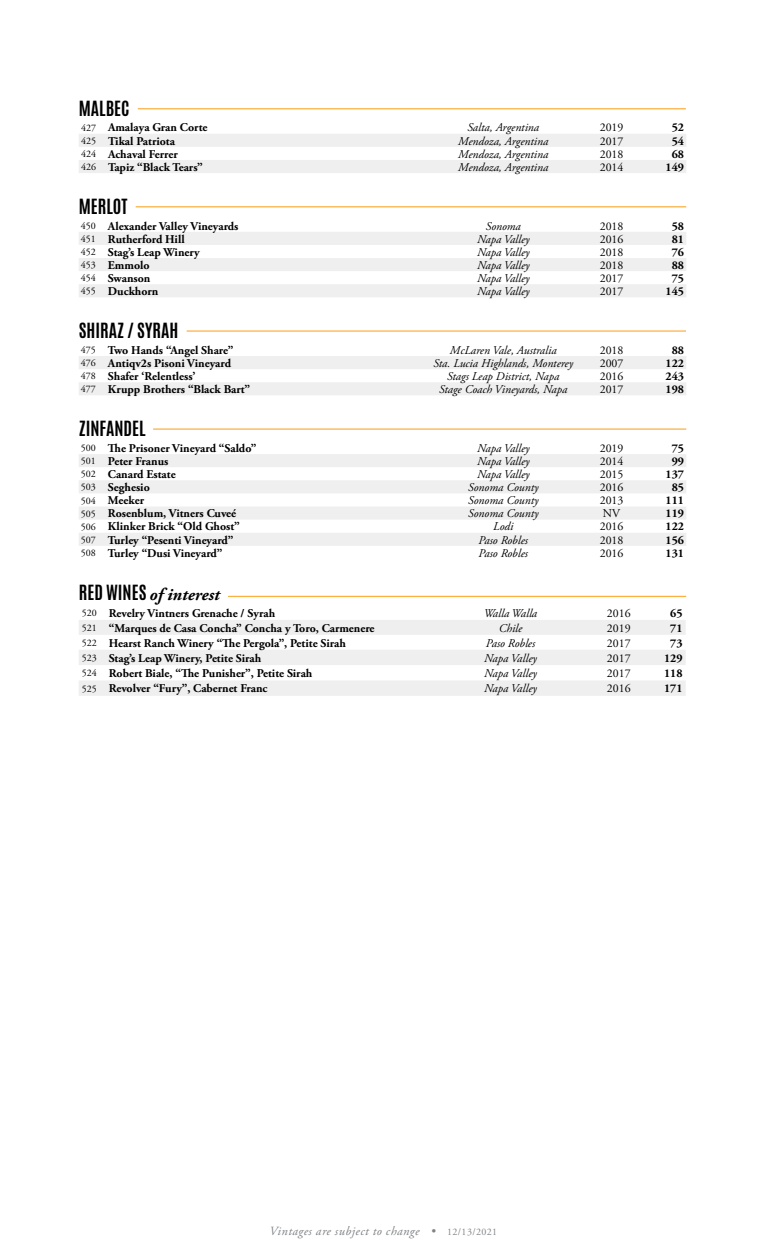
<style>
.page{position:relative;width:765px;height:1260px;background:#fff}
.page>*{position:absolute;margin:0;border:0;box-sizing:border-box;transform-origin:0 0}
.t1{font:700 17.5px "Antonio";color:#000}
.t2{font:italic 700 17.5px "Adobe Garamond Pro";color:#000}
.t3{font:italic 12.5px "Adobe Garamond Pro";letter-spacing:.04em;color:#808285}
.t4{font:700 11.88px "Adobe Garamond Pro";color:#000}
.t5{font:italic 11.88px "Adobe Garamond Pro";color:#000}
.t6{font:11.88px "Adobe Garamond Pro";color:#000}
.s1{font-weight:400;font-size:10px}
.s2{font-family:"Antonio";font-style:normal}
.s3{font-style:normal;font-size:10px}
</style>
<div class="page">
<hr style="left:138px;top:108px;width:548px;height:1px;background:#fbb042">
<svg style="left:79px;top:134px;width:607px;height:39px"></svg>
<hr style="left:136px;top:206px;width:550px;height:1px;background:#fbb042">
<svg style="left:79px;top:232px;width:607px;height:65px;fill:#efeff0"></svg>
<hr style="left:187px;top:330px;width:499px;height:2px;background:#fbb042">
<svg style="left:79px;top:356px;width:607px;height:39px"></svg>
<hr style="left:153px;top:428px;width:533px;height:2px;background:#fbb042">
<svg style="left:79px;top:454px;width:607px;height:92px;fill:#efeff0"></svg>
<hr style="left:228px;top:596px;width:458px;height:1px;background:#fbb042">
<svg style="left:79px;top:620px;width:607px;height:76px;fill:#efeff0"></svg>
<h1 class="t1" style="left:79px;top:95px;width:52px">MALBEC</h1>
<p class="t4" style="left:81px;top:121px;width:128px"><span class="s1">427</span> Amalaya Gran Corte</p>
<p class="t5" style="left:467px;top:121px;width:73px">Salta, Argentina</p>
<p class="t6" style="left:600px;top:121px;width:25px">2019</p>
<p class="t4" style="left:672px;top:121px;width:14px">52</p>
<p class="t4" style="left:81px;top:134px;width:96px"><span class="s1">425</span> Tikal Patriota</p>
<p class="t5" style="left:458px;top:134px;width:92px">Mendoza, Argentina</p>
<p class="t6" style="left:600px;top:134px;width:25px">2017</p>
<p class="t4" style="left:672px;top:134px;width:14px">54</p>
<p class="t4" style="left:81px;top:147px;width:98px"><span class="s1">424</span> Achaval Ferrer</p>
<p class="t5" style="left:458px;top:147px;width:92px">Mendoza, Argentina</p>
<p class="t6" style="left:600px;top:147px;width:25px">2018</p>
<p class="t4" style="left:672px;top:147px;width:14px">68</p>
<p class="t4" style="left:81px;top:160px;width:123px"><span class="s1">426</span> Tapiz “Black Tears”</p>
<p class="t5" style="left:458px;top:160px;width:92px">Mendoza, Argentina</p>
<p class="t6" style="left:600px;top:160px;width:25px">2014</p>
<p class="t4" style="left:666px;top:160px;width:20px">149</p>
<h1 class="t1" style="left:79px;top:193px;width:50px">MERLOT</h1>
<p class="t4" style="left:81px;top:219px;width:159px"><span class="s1">450</span> Alexander Valley Vineyards</p>
<p class="t5" style="left:486px;top:219px;width:37px">Sonoma</p>
<p class="t6" style="left:600px;top:219px;width:25px">2018</p>
<p class="t4" style="left:672px;top:219px;width:14px">58</p>
<p class="t4" style="left:81px;top:232px;width:105px"><span class="s1">451</span> Rutherford Hill</p>
<p class="t5" style="left:477px;top:232px;width:54px">Napa Valley</p>
<p class="t6" style="left:600px;top:232px;width:25px">2016</p>
<p class="t4" style="left:672px;top:232px;width:14px">81</p>
<p class="t4" style="left:81px;top:245px;width:120px"><span class="s1">452</span> Stag’s Leap Winery</p>
<p class="t5" style="left:477px;top:245px;width:54px">Napa Valley</p>
<p class="t6" style="left:600px;top:245px;width:25px">2018</p>
<p class="t4" style="left:672px;top:245px;width:14px">76</p>
<p class="t4" style="left:81px;top:258px;width:70px"><span class="s1">453</span> Emmolo</p>
<p class="t5" style="left:477px;top:258px;width:54px">Napa Valley</p>
<p class="t6" style="left:600px;top:258px;width:25px">2018</p>
<p class="t4" style="left:672px;top:258px;width:14px">88</p>
<p class="t4" style="left:81px;top:271px;width:71px"><span class="s1">454</span> Swanson</p>
<p class="t5" style="left:477px;top:271px;width:54px">Napa Valley</p>
<p class="t6" style="left:600px;top:271px;width:25px">2017</p>
<p class="t4" style="left:672px;top:271px;width:14px">75</p>
<p class="t4" style="left:81px;top:284px;width:79px"><span class="s1">455</span> Duckhorn</p>
<p class="t5" style="left:477px;top:284px;width:54px">Napa Valley</p>
<p class="t6" style="left:600px;top:284px;width:25px">2017</p>
<p class="t4" style="left:666px;top:284px;width:20px">145</p>
<h1 class="t1" style="left:79px;top:317px;width:101px">SHIRAZ / SYRAH</h1>
<p class="t4" style="left:81px;top:343px;width:154px"><span class="s1">475</span> Two Hands “Angel Share”</p>
<p class="t5" style="left:450px;top:343px;width:108px">McLaren Vale, Australia</p>
<p class="t6" style="left:600px;top:343px;width:25px">2018</p>
<p class="t4" style="left:672px;top:343px;width:14px">88</p>
<p class="t4" style="left:81px;top:356px;width:152px"><span class="s1">476</span> Antiqv2s Pisoni Vineyard</p>
<p class="t5" style="left:434px;top:356px;width:141px">Sta. Lucia Highlands, Monterey</p>
<p class="t6" style="left:600px;top:356px;width:25px">2007</p>
<p class="t4" style="left:666px;top:356px;width:20px">122</p>
<p class="t4" style="left:81px;top:369px;width:116px"><span class="s1">478</span> Shafer ‘Relentless’</p>
<p class="t5" style="left:447px;top:369px;width:114px">Stags Leap District, Napa</p>
<p class="t6" style="left:600px;top:369px;width:25px">2016</p>
<p class="t4" style="left:666px;top:369px;width:20px">243</p>
<p class="t4" style="left:81px;top:382px;width:171px"><span class="s1">477</span> Krupp Brothers “Black Bart”</p>
<p class="t5" style="left:439px;top:382px;width:130px">Stage Coach Vineyards, Napa</p>
<p class="t6" style="left:600px;top:382px;width:25px">2017</p>
<p class="t4" style="left:666px;top:382px;width:20px">198</p>
<h1 class="t1" style="left:79px;top:415px;width:68px">ZINFANDEL</h1>
<p class="t4" style="left:81px;top:441px;width:177px"><span class="s1">500</span> The Prisoner Vineyard “Saldo”</p>
<p class="t5" style="left:477px;top:441px;width:54px">Napa Valley</p>
<p class="t6" style="left:600px;top:441px;width:25px">2019</p>
<p class="t4" style="left:672px;top:441px;width:14px">75</p>
<p class="t4" style="left:81px;top:454px;width:89px"><span class="s1">501</span> Peter Franus</p>
<p class="t5" style="left:477px;top:454px;width:54px">Napa Valley</p>
<p class="t6" style="left:600px;top:454px;width:25px">2014</p>
<p class="t4" style="left:672px;top:454px;width:14px">99</p>
<p class="t4" style="left:81px;top:467px;width:96px"><span class="s1">502</span> Canard Estate</p>
<p class="t5" style="left:477px;top:467px;width:54px">Napa Valley</p>
<p class="t6" style="left:600px;top:467px;width:25px">2015</p>
<p class="t4" style="left:666px;top:467px;width:20px">137</p>
<p class="t4" style="left:81px;top:480px;width:70px"><span class="s1">503</span> Seghesio</p>
<p class="t5" style="left:468px;top:480px;width:72px">Sonoma County</p>
<p class="t6" style="left:600px;top:480px;width:25px">2016</p>
<p class="t4" style="left:672px;top:480px;width:14px">85</p>
<p class="t4" style="left:81px;top:494px;width:65px"><span class="s1">504</span> Meeker</p>
<p class="t5" style="left:468px;top:493px;width:72px">Sonoma County</p>
<p class="t6" style="left:600px;top:493px;width:25px">2013</p>
<p class="t4" style="left:666px;top:494px;width:20px">111</p>
<p class="t4" style="left:81px;top:507px;width:157px"><span class="s1">505</span> Rosenblum, Vitners Cuveé</p>
<p class="t5" style="left:468px;top:506px;width:72px">Sonoma County</p>
<p class="t6" style="left:603px;top:506px;width:19px">NV</p>
<p class="t4" style="left:666px;top:507px;width:20px">119</p>
<p class="t4" style="left:81px;top:520px;width:160px"><span class="s1">506</span> Klinker Brick “Old Ghost”</p>
<p class="t5" style="left:493px;top:520px;width:22px">Lodi</p>
<p class="t6" style="left:600px;top:520px;width:25px">2016</p>
<p class="t4" style="left:666px;top:520px;width:20px">122</p>
<p class="t4" style="left:81px;top:533px;width:154px"><span class="s1">507</span> Turley “Pesenti Vineyard”</p>
<p class="t5" style="left:479px;top:533px;width:51px">Paso Robles</p>
<p class="t6" style="left:600px;top:533px;width:25px">2018</p>
<p class="t4" style="left:666px;top:533px;width:20px">156</p>
<p class="t4" style="left:81px;top:546px;width:143px"><span class="s1">508</span> Turley “Dusi Vineyard”</p>
<p class="t5" style="left:479px;top:546px;width:51px">Paso Robles</p>
<p class="t6" style="left:600px;top:546px;width:25px">2016</p>
<p class="t4" style="left:666px;top:546px;width:20px">131</p>
<h1 class="t2" style="left:79px;top:584px;width:142px"><span class="s2">RED WINES</span> of interest</h1>
<p class="t4" style="left:82px;top:606px;width:195px"><span class="s1">520</span> Revelry Vintners Grenache / Syrah</p>
<p class="t5" style="left:484px;top:606px;width:55px">Walla Walla</p>
<p class="t6" style="left:607px;top:606px;width:25px">2016</p>
<p class="t4" style="left:670px;top:606px;width:14px">65</p>
<p class="t4" style="left:82px;top:621px;width:294px"><span class="s1">521</span> “Marques de Casa Concha” Concha y Toro, Carmenere</p>
<p class="t5" style="left:499px;top:621px;width:25px">Chile</p>
<p class="t6" style="left:607px;top:621px;width:25px">2019</p>
<p class="t4" style="left:670px;top:621px;width:14px">71</p>
<p class="t4" style="left:82px;top:636px;width:266px"><span class="s1">522</span> Hearst Ranch Winery “The Pergola”, Petite Sirah</p>
<p class="t5" style="left:486px;top:636px;width:51px">Paso Robles</p>
<p class="t6" style="left:607px;top:636px;width:25px">2017</p>
<p class="t4" style="left:670px;top:636px;width:14px">73</p>
<p class="t4" style="left:82px;top:651px;width:181px"><span class="s1">523</span> Stag’s Leap Winery, Petite Sirah</p>
<p class="t5" style="left:484px;top:651px;width:54px">Napa Valley</p>
<p class="t6" style="left:607px;top:651px;width:25px">2017</p>
<p class="t4" style="left:664px;top:651px;width:20px">129</p>
<p class="t4" style="left:82px;top:666px;width:232px"><span class="s1">524</span> Robert Biale, “The Punisher”, Petite Sirah</p>
<p class="t5" style="left:484px;top:666px;width:54px">Napa Valley</p>
<p class="t6" style="left:607px;top:666px;width:25px">2017</p>
<p class="t4" style="left:664px;top:666px;width:20px">118</p>
<p class="t4" style="left:82px;top:682px;width:187px"><span class="s1">525</span> Revolver “Fury”, Cabernet Franc</p>
<p class="t5" style="left:484px;top:682px;width:54px">Napa Valley</p>
<p class="t6" style="left:607px;top:682px;width:25px">2016</p>
<p class="t4" style="left:664px;top:682px;width:20px">171</p>
<p class="t3" style="left:269px;top:1224px;width:229px">Vintages are subject to change • <span class="s3">12/13/2021</span></p>
</div>
